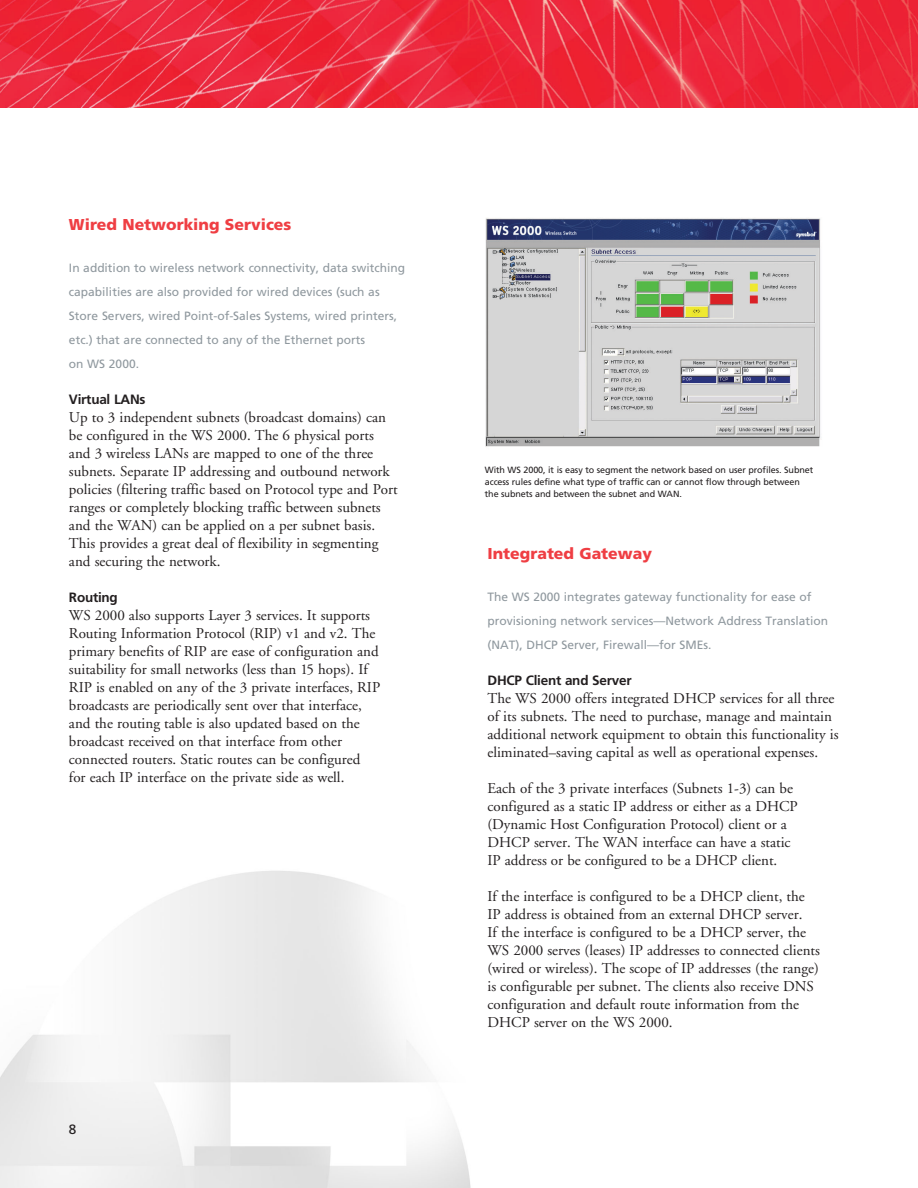
<style>
.page{position:relative;width:918px;height:1188px;background:#fff}
.page>*{position:absolute;margin:0;border:0;box-sizing:border-box;transform-origin:0 0}
.t1{font:900 15.75px "Frutiger";color:#ef3e43}
.t2{font:15px/18px "Adobe Garamond";color:#231f20}
.t3{font:700 13.5px "Frutiger";letter-spacing:-.015em;color:#231f20}
.t4{font:13.5px "Frutiger";color:#231f20}
.t5{font:12px/24px "Frutiger";color:#8f989e}
.t6{font:9px/12px "Frutiger";letter-spacing:-.01em;color:#231f20}
</style>
<div class="page">
<img style="left:0;top:0;width:918px;height:108px">
<img style="left:485px;top:218px;width:336px;height:229px">
<p class="t1" style="left:69px;top:218px;width:224px">Wired Networking Services</p>
<p class="t5" style="left:69px;top:257px;width:338px">In addition to wireless network connectivity, data switching capabilities are also provided for wired devices (such as Store Servers, wired Point-of-Sales Systems, wired printers, etc.) that are connected to any of the Ethernet ports<br>on WS 2000.</p>
<p class="t3" style="left:69px;top:394px;width:78px">Virtual LANs</p>
<p class="t2" style="left:69px;top:409px;width:330px">Up to 3 independent subnets (broadcast domains) can be configured in the WS 2000. The 6 physical ports and 3 wireless LANs are mapped to one of the three subnets. Separate IP addressing and outbound network policies (filtering traffic based on Protocol type and Port ranges or completely blocking traffic between subnets and the WAN) can be applied on a per subnet basis.<br>This provides a great deal of flexibility in segmenting and securing the network.</p>
<p class="t3" style="left:69px;top:592px;width:50px">Routing</p>
<p class="t2" style="left:69px;top:607px;width:313px">WS 2000 also supports Layer 3 services. It supports Routing Information Protocol (RIP) v1 and v2. The primary benefits of RIP are ease of configuration and suitability for small networks (less than 15 hops). If RIP is enabled on any of the 3 private interfaces, RIP broadcasts are periodically sent over that interface, and the routing table is also updated based on the broadcast received on that interface from other connected routers. Static routes can be configured for each IP interface on the private side as well.</p>
<p class="t4" style="left:69px;top:1124px;width:9px">8</p>
<p class="t6" style="left:485px;top:465px;width:330px">With WS 2000, it is easy to segment the network based on user profiles. Subnet access rules define what type of traffic can or cannot flow through between the subnets and between the subnet and WAN.</p>
<p class="t1" style="left:487px;top:547px;width:166px">Integrated Gateway</p>
<p class="t5" style="left:487px;top:586px;width:342px">The WS 2000 integrates gateway functionality for ease of provisioning network services—Network Address Translation (NAT), DHCP Server, Firewall—for SMEs.</p>
<p class="t3" style="left:487px;top:675px;width:146px">DHCP Client and Server</p>
<p class="t2" style="left:487px;top:691px;width:353px">The WS 2000 offers integrated DHCP services for all three of its subnets. The need to purchase, manage and maintain additional network equipment to obtain this functionality is eliminated–saving capital as well as operational expenses.</p>
<p class="t2" style="left:487px;top:781px;width:312px">Each of the 3 private interfaces (Subnets 1-3) can be configured as a static IP address or either as a DHCP (Dynamic Host Configuration Protocol) client or a DHCP server. The WAN interface can have a static IP address or be configured to be a DHCP client.</p>
<p class="t2" style="left:487px;top:889px;width:334px">If the interface is configured to be a DHCP client, the IP address is obtained from an external DHCP server.<br>If the interface is configured to be a DHCP server, the WS 2000 serves (leases) IP addresses to connected clients (wired or wireless). The scope of IP addresses (the range) is configurable per subnet. The clients also receive DNS configuration and default route information from the DHCP server on the WS 2000.</p>
</div>
